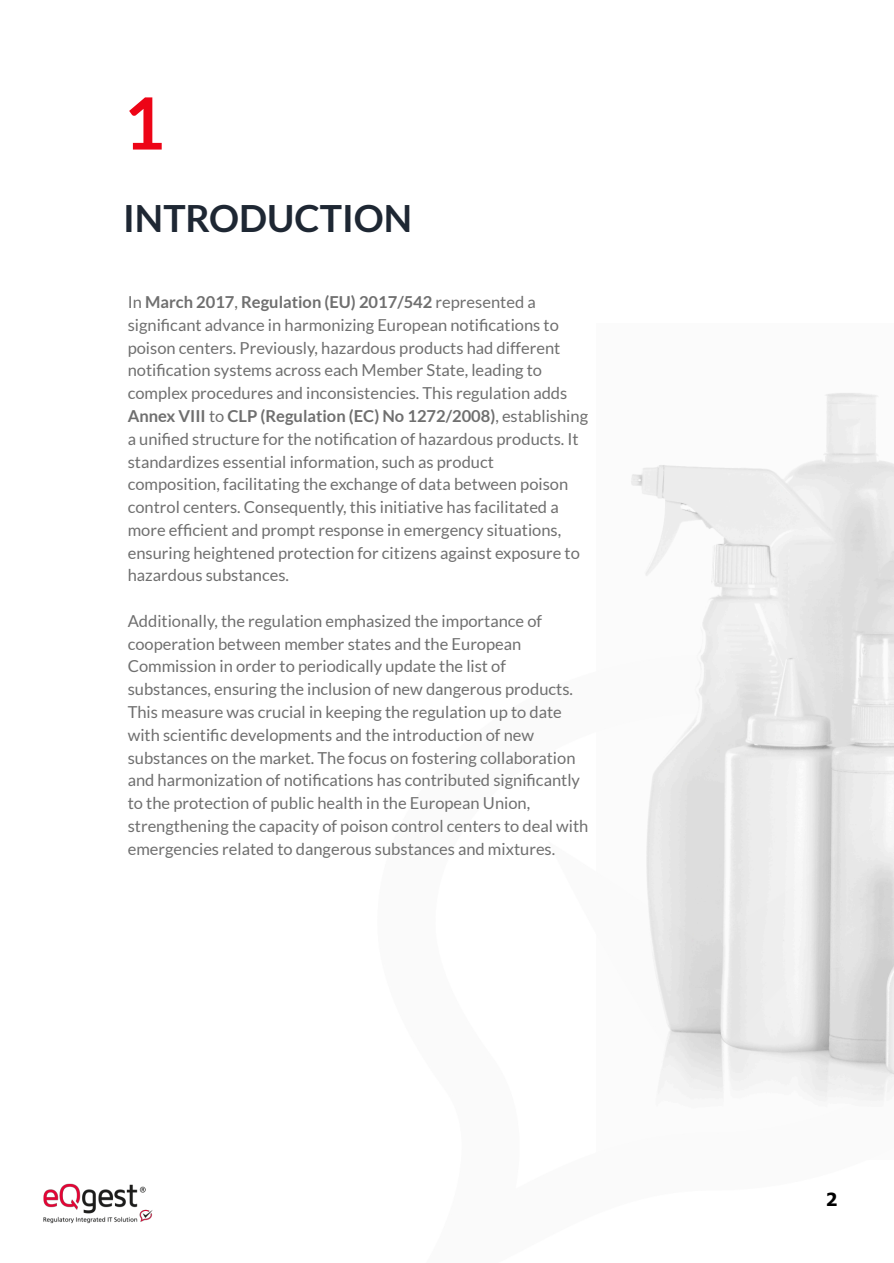
<style>
.page{position:relative;width:894px;height:1263px;background:#fff}
.page>*{position:absolute;margin:0;border:0;box-sizing:border-box;transform-origin:0 0}
.t1{font:700 72px "Lato";color:#ed0416}
.t2{font:700 37.5px "Lato";color:#1e2733}
.t3{font:700 18px "Tahoma";color:#000}
.t4{font:16.5px/22.8px "Lato";color:#6f6f6f}
.s1{font-weight:700}
</style>
<div class="page">
<img style="left:631px;top:393px;width:263px;height:709px">
<img style="left:43px;top:1183px;width:110px;height:41px">
<h1 class="t1" style="left:123px;top:78px;width:43px">1</h1>
<h2 class="t2" style="left:123px;top:195px;width:290px">INTRODUCTION</h2>
<p class="t4" style="left:128px;top:290px;width:462px">In <span class="s1">March 2017</span>, <span class="s1">Regulation (EU) 2017/542</span> represented a significant advance in harmonizing European notifications to poison centers. Previously, hazardous products had different notification systems across each Member State, leading to complex procedures and inconsistencies. This regulation adds <span class="s1">Annex VIII</span> to <span class="s1">CLP (Regulation (EC) No 1272/2008)</span>, establishing a unified structure for the notification of hazardous products. It standardizes essential information, such as product composition, facilitating the exchange of data between poison control centers. Consequently, this initiative has facilitated a more efficient and prompt response in emergency situations, ensuring heightened protection for citizens against exposure to hazardous substances.</p>
<p class="t4" style="left:128px;top:609px;width:462px">Additionally, the regulation emphasized the importance of cooperation between member states and the European Commission in order to periodically update the list of substances, ensuring the inclusion of new dangerous products.<br>This measure was crucial in keeping the regulation up to date with scientific developments and the introduction of new substances on the market. The focus on fostering collaboration and harmonization of notifications has contributed significantly to the protection of public health in the European Union, strengthening the capacity of poison control centers to deal with emergencies related to dangerous substances and mixtures.</p>
<p class="t3" style="left:826px;top:1188px;width:13px">2</p>
</div>
